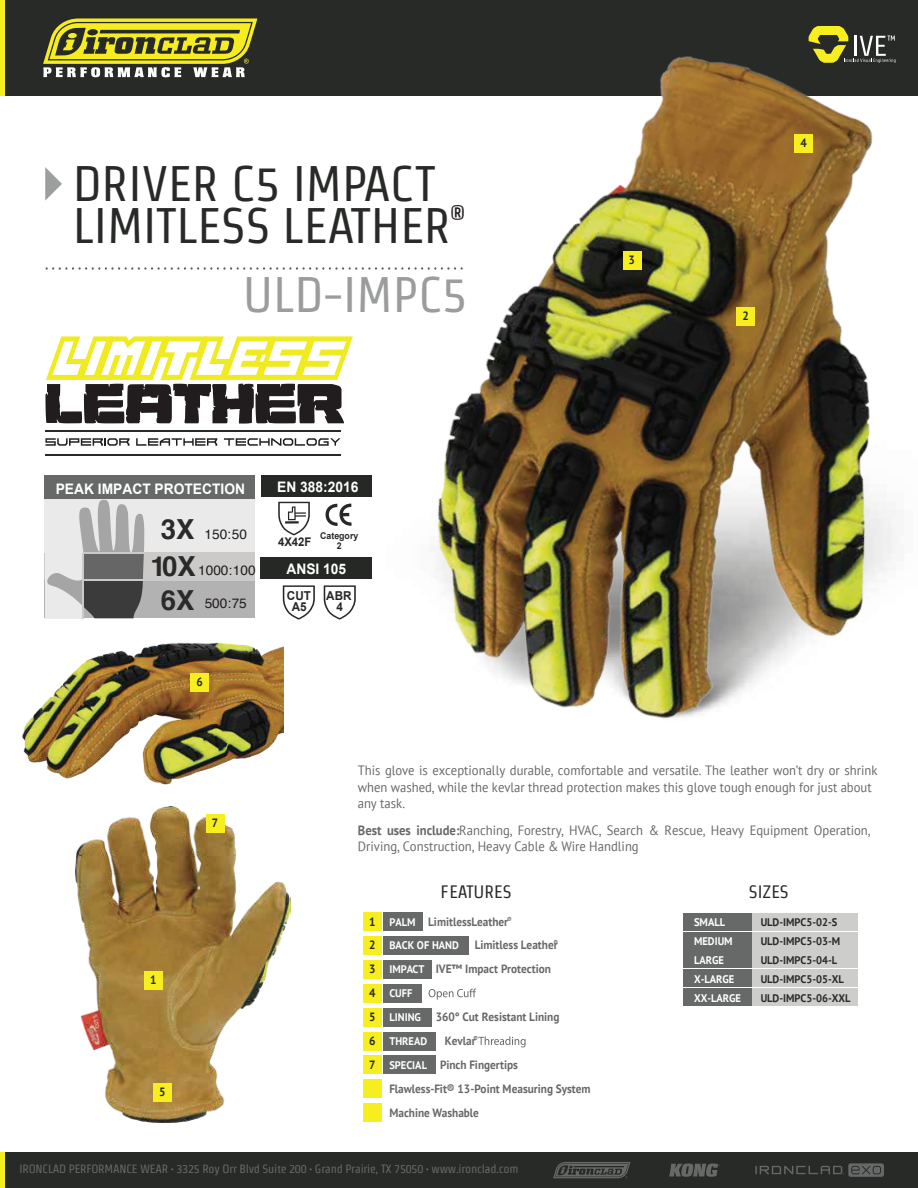
<style>
.page{position:relative;width:918px;height:1188px;background:#fff}
.page>*{position:absolute;margin:0;border:0;box-sizing:border-box;transform-origin:0 0}
.t1{font:49.95px/41.8px "Strait";color:#282a28}
.t2{font:49.95px "Strait";color:#9b9c9d}
.t3{font:700 27.6px/34.5px "Helvetica";color:#292a29;text-align:center}
.t4{font:18px "Strait";color:#282a28}
.t5{font:700 14.55px "Arial";color:#fff;scale:.95 1}
.t6{font:13.65px "Helvetica";color:#211d1e}
.t7{font:13.5px/16.5px "PT Sans";color:#676868;scale:.94 1}
.t8{font:700 12.3px "Arial";color:#262826;scale:.95 1}
.t9{font:700 12px/23.9px "PT Sans";color:#676868;scale:.94 1}
.t10{font:12px "Strait";letter-spacing:-.02em;color:#686969}
.t11{font:700 12px "PT Sans";color:#282a28;scale:.94 1}
.t12{font:700 12px "Arial";color:#262826;scale:.95 1}
.t13{font:12px "Strait";color:#676868}
.t14{font:700 11.1px "PT Sans";color:#292a29;scale:.95 1}
.t15{font:700 11.1px "PT Sans";color:#fff;scale:.95 1}
.t16{font:700 9.3px/10.5px "Arial";color:#262826;text-align:center;scale:.95 1}
.s1{font-weight:700;font-size:27.6px;color:#292a29}
.s2{font-weight:700}
.s3{color:#282a28}
.s4{font-size:11.1px;color:#fff}
.s5{font-size:12px;color:#282a28}
</style>
<div class="page">
<div style="left:5px;top:1152px;width:913px;height:36px;background:#282a28"></div>
<div style="left:0;top:1152px;width:5px;height:36px;background:#f7ee1f"></div>
<svg style="left:755px;top:1163px;width:129px;height:14px"></svg>
<svg style="left:669px;top:1164px;width:51px;height:13px"></svg>
<svg style="left:553px;top:1162px;width:77px;height:16px"></svg>
<div style="left:0;top:0;width:918px;height:96px;background:#282a28"></div>
<svg style="left:43px;top:18px;width:214px;height:60px"></svg>
<div style="left:0;top:0;width:5px;height:95px;background:#f7ee1f"></div>
<div style="left:752px;top:932px;width:106px;height:17px;background:#cdcecc"></div>
<div style="left:683px;top:932px;width:69px;height:17px;background:#676868"></div>
<div style="left:752px;top:951px;width:106px;height:17px;background:#cdcecc"></div>
<div style="left:683px;top:951px;width:69px;height:17px;background:#676868"></div>
<div style="left:752px;top:970px;width:106px;height:17px;background:#cdcecc"></div>
<div style="left:683px;top:970px;width:69px;height:17px;background:#676868"></div>
<div style="left:752px;top:989px;width:106px;height:17px;background:#cdcecc"></div>
<div style="left:683px;top:989px;width:69px;height:17px;background:#676868"></div>
<div style="left:45px;top:499px;width:210px;height:54px;background:#eaeaea"></div>
<div style="left:45px;top:553px;width:210px;height:28px;background:#cbcac9"></div>
<div style="left:45px;top:581px;width:210px;height:37px;background:#b3b2b3"></div>
<div style="left:45px;top:553px;width:38px;height:65px;background:#eaeaea"></div>
<div style="left:45px;top:476px;width:210px;height:23px;background:#676868"></div>
<svg style="left:47px;top:500px;width:98px;height:118px"></svg>
<hr style="left:83px;top:553px;width:172px;height:1px;background:#cbcac9">
<hr style="left:83px;top:579px;width:172px;height:2px;background:#cbcac9">
<hr style="left:83px;top:553px;width:1px;height:65px;background:#cbcac9">
<div style="left:260px;top:558px;width:112px;height:21px;background:#262826"></div>
<div style="left:261px;top:476px;width:111px;height:21px;background:#262826"></div>
<svg style="left:278px;top:502px;width:5px;height:26px"></svg>
<div style="left:363px;top:1080px;width:19px;height:18px;background:#f7ee1f"></div>
<div style="left:363px;top:1104px;width:19px;height:18px;background:#f7ee1f"></div>
<div style="left:363px;top:937px;width:19px;height:18px;background:#f7ee1f"></div>
<div style="left:383px;top:937px;width:86px;height:18px;background:#676868"></div>
<div style="left:363px;top:960px;width:19px;height:19px;background:#f7ee1f"></div>
<div style="left:383px;top:960px;width:48px;height:19px;background:#676868"></div>
<div style="left:363px;top:1008px;width:19px;height:18px;background:#f7ee1f"></div>
<div style="left:383px;top:1008px;width:48px;height:18px;background:#676868"></div>
<div style="left:363px;top:984px;width:19px;height:18px;background:#f7ee1f"></div>
<div style="left:383px;top:984px;width:38px;height:18px;background:#676868"></div>
<svg style="left:429px;top:989px;width:47px;height:11px"></svg>
<div style="left:363px;top:1032px;width:19px;height:18px;background:#f7ee1f"></div>
<div style="left:383px;top:1032px;width:53px;height:18px;background:#676868"></div>
<svg style="left:478px;top:1036px;width:48px;height:11px"></svg>
<div style="left:363px;top:1056px;width:19px;height:18px;background:#f7ee1f"></div>
<div style="left:383px;top:1056px;width:53px;height:18px;background:#676868"></div>
<svg style="left:45px;top:167px;width:17px;height:34px"></svg>
<svg style="left:46px;top:267px;width:237px;height:3px"></svg>
<img style="left:75px;top:812px;width:208px;height:310px">
<img style="left:283px;top:26px;width:613px;height:911px">
<img style="left:22px;top:631px;width:262px;height:181px">
<div style="left:144px;top:971px;width:19px;height:18px;background:#f7ee1f"></div>
<div style="left:737px;top:307px;width:18px;height:18px;background:#f7ee1f"></div>
<div style="left:623px;top:251px;width:18px;height:18px;background:#f7ee1f"></div>
<div style="left:795px;top:134px;width:18px;height:18px;background:#f7ee1f"></div>
<div style="left:154px;top:1083px;width:18px;height:18px;background:#f7ee1f"></div>
<div style="left:191px;top:673px;width:18px;height:18px;background:#f7ee1f"></div>
<div style="left:206px;top:814px;width:18px;height:19px;background:#f7ee1f"></div>
<hr style="left:45px;top:430px;width:296px;height:2px;background:#282a28">
<svg style="left:45px;top:336px;width:308px;height:88px"></svg>
<svg style="left:45px;top:438px;width:85px;height:8px"></svg>
<svg style="left:136px;top:438px;width:81px;height:8px"></svg>
<svg style="left:224px;top:438px;width:116px;height:8px"></svg>
<hr style="left:45px;top:454px;width:296px;height:1px;background:#282a28">
<h1 class="t1" style="left:73px;top:162px;width:394px">DRIVER C5 IMPACT<br>LIMITLESS LEATHER<sup>®</sup></h1>
<h1 class="t2" style="left:243px;top:267px;width:226px">ULD-IMPC5</h1>
<p class="t5" style="left:56px;top:479px;width:201px">PEAK IMPACT PROTECTION</p>
<p class="t6" style="left:161px;top:524px;width:88px"><span class="s1">3X</span> 150:50</p>
<h2 class="t3" style="left:151px;top:549px;width:47px">10X<br>6X</h2>
<p class="t6" style="left:198px;top:559px;width:59px">1000:100</p>
<p class="t6" style="left:205px;top:593px;width:44px">500:75</p>
<p class="t5" style="left:277px;top:477px;width:87px">EN 388:2016</p>
<p class="t12" style="left:278px;top:534px;width:37px">4X42F</p>
<p class="t16" style="left:320px;top:531px;width:42px">Category<br>2</p>
<p class="t5" style="left:287px;top:559px;width:64px">ANSI 105</p>
<p class="t8" style="left:336px;top:598px;width:8px">4</p>
<p class="t8" style="left:287px;top:587px;width:27px">CUT</p>
<p class="t8" style="left:326px;top:587px;width:28px">ABR</p>
<p class="t8" style="left:292px;top:598px;width:17px">A5</p>
<p class="t11" style="left:197px;top:674px;width:8px">6</p>
<p class="t11" style="left:629px;top:252px;width:8px">3</p>
<p class="t11" style="left:801px;top:135px;width:8px">4</p>
<p class="t11" style="left:742px;top:308px;width:8px">2</p>
<p class="t11" style="left:212px;top:815px;width:8px">7</p>
<p class="t11" style="left:150px;top:972px;width:8px">1</p>
<p class="t11" style="left:159px;top:1084px;width:8px">5</p>
<p class="t7" style="left:358px;top:762px;width:554px">This glove is exceptionally durable, comfortable and versatile. The leather won’t dry or shrink when washed, while the kevlar thread protection makes this glove tough enough for just about any task.</p>
<p class="t7" style="left:358px;top:822px;width:547px"><span class="s2">Best uses include:</span>Ranching, Forestry, HVAC, Search &amp; Rescue, Heavy Equipment Operation,<br>Driving, Construction, Heavy Cable &amp; Wire Handling</p>
<h3 class="t4" style="left:441px;top:881px;width:73px">FEATURES</h3>
<p class="t9" style="left:369px;top:909px;width:153px"><span class="s3">1</span> <span class="s4">PALM</span> LimitlessLeather<sup>®</sup></p>
<p class="t15" style="left:369px;top:938px;width:96px"><span class="s5">2</span> BACK OF HAND</p>
<p class="t9" style="left:369px;top:933px;width:203px;text-indent:106px">Limitless Leather<sup>®<br></sup><span class="s3">3</span> <span class="s4">IMPACT</span> IVE™ Impact Protection</p>
<p class="t9" style="left:369px;top:1005px;width:204px"><span class="s3">5</span> <span class="s4">LINING</span> 360° Cut Resistant Lining</p>
<p class="t15" style="left:369px;top:986px;width:47px"><span class="s5">4</span> CUFF</p>
<p class="t15" style="left:369px;top:1034px;width:63px"><span class="s5">6</span> THREAD</p>
<p class="t9" style="left:369px;top:1029px;width:160px;text-indent:76px">Kevlar<sup>®<br></sup><span class="s3">7</span> <span class="s4">SPECIAL</span> Pinch Fingertips</p>
<p class="t9" style="left:389px;top:1076px;width:216px">Flawless-Fit® 13-Point Measuring System<br>Machine Washable</p>
<h3 class="t4" style="left:749px;top:881px;width:41px">SIZES</h3>
<p class="t15" style="left:694px;top:915px;width:34px">SMALL</p>
<p class="t14" style="left:761px;top:915px;width:82px">ULD-IMPC5-02-S</p>
<p class="t15" style="left:694px;top:934px;width:42px">MEDIUM</p>
<p class="t14" style="left:761px;top:934px;width:85px">ULD-IMPC5-03-M</p>
<p class="t15" style="left:694px;top:953px;width:33px">LARGE</p>
<p class="t14" style="left:761px;top:953px;width:82px">ULD-IMPC5-04-L</p>
<p class="t15" style="left:694px;top:971px;width:44px">X-LARGE</p>
<p class="t14" style="left:761px;top:971px;width:89px">ULD-IMPC5-05-XL</p>
<p class="t15" style="left:694px;top:991px;width:51px">XX-LARGE</p>
<p class="t14" style="left:761px;top:991px;width:96px">ULD-IMPC5-06-XXL</p>
<p class="t10" style="left:19px;top:1163px;width:501px">IRONCLAD PERFORMANCE WEAR • 3325 Roy Orr Blvd Suite 200 • Grand Prairie, TX 75050 • www.ironclad.com</p>
<p class="t13" style="left:486px;top:1162px;width:6px">-</p>
</div>
